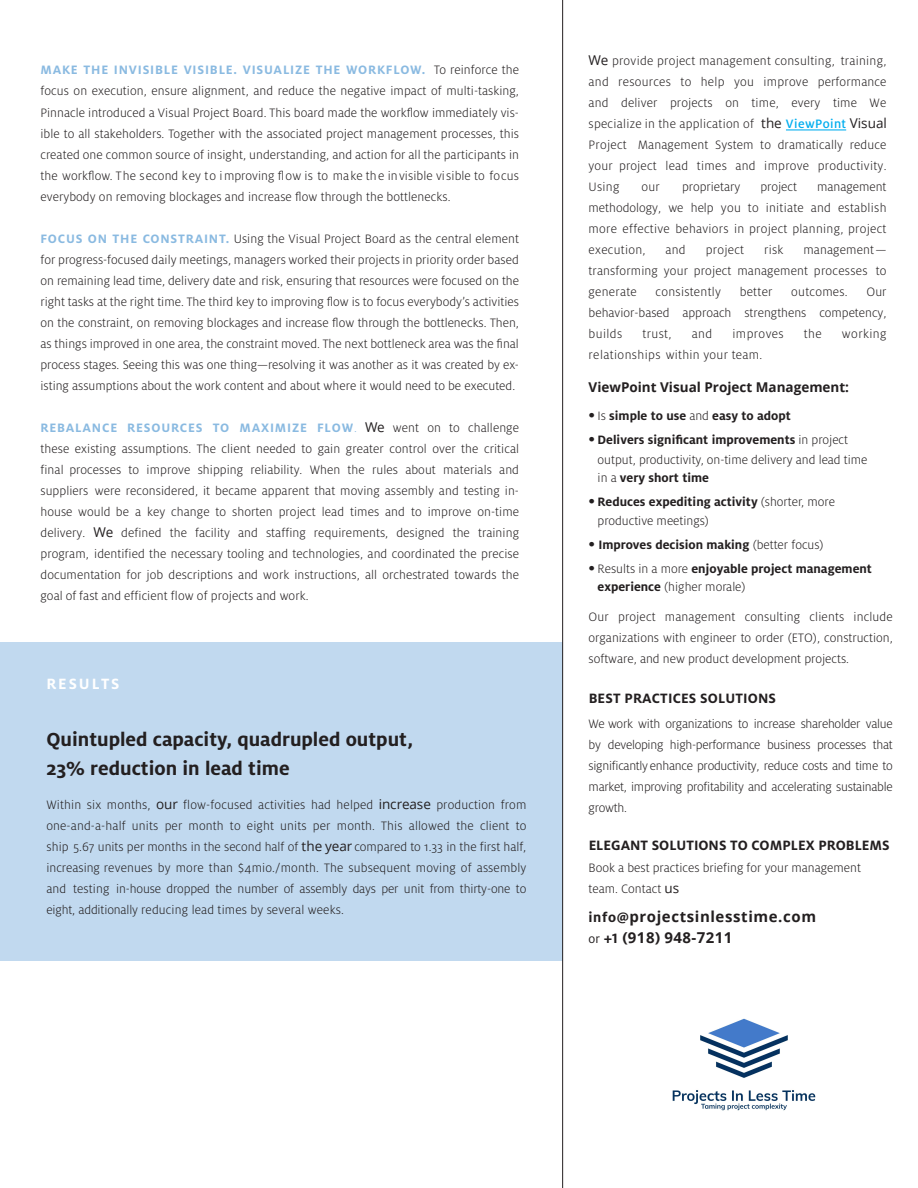
<style>
.page{position:relative;width:918px;height:1188px;background:#fff}
.page>*{position:absolute;margin:0;border:0;box-sizing:border-box;transform-origin:0 0}
.t1{font:700 21px/28.5px "Milo OT";color:#231f20}
.t2{font:700 16.5px "Milo OT";letter-spacing:.12em;color:#fff}
.t3{font:700 15px "Milo OT";color:#231f20}
.t4{font:700 15px/21px "Open Sans";letter-spacing:.04em;color:#231f20}
.t5{font:300 13.5px/21px "Milo OT";letter-spacing:.005em;color:#231f20;text-align:justify}
.t6{font:700 13.5px/18px "Milo OT";color:#231f20}
.t7{font:300 13.5px "Milo OT";letter-spacing:.03em;color:#231f20}
.t8{font:700 13.5px "Open Sans";color:#231f20}
.s1{font-weight:700;color:#8abae1}
.s2{color:#8abae1}
.s3{font-family:"Open Sans";font-weight:400}
.s4{font-weight:500;color:#00aeef}
.s5{font-size:27px}
.s6{font-weight:300}
.s7{font-weight:700;font-size:27px}
.s8{font-weight:700}
.s9{font-family:"Milo OT"}
.s10{font-family:"Milo OT";font-weight:400;font-size:13.5px}
</style>
<div class="page">
<div style="left:0;top:643px;width:562px;height:318px;background:#c1d9ef"></div>
<hr style="left:562px;top:0;width:1px;height:1188px;background:#231f20">
<hr style="left:786px;top:129px;width:60px;height:1px;background:#00aeef">
<img style="left:672px;top:1018px;width:144px;height:93px">
<p class="t5" style="left:40px;top:60px;width:480px"><span class="s1">MAKE THE INVISIBLE VISIBLE. VISUALIZE THE WORKFLOW.</span> To reinforce the focus on execution, ensure alignment, and reduce the negative impact of multi-tasking, Pinnacle introduced a Visual Project Board. This board made the workflow immediately vis&shy;ible to all stakeholders. Together with the associated project management processes, this created one common source of insight, understanding, and action for all the participants in the workflow. The second key to improving flow is to make the invisible visible to focus everybody on removing blockages and increase flow through the bottlenecks.</p>
<p class="t5" style="left:40px;top:228px;width:480px"><span class="s1">FOCUS ON THE CONSTRAINT.</span> Using the Visual Project Board as the central element for progress-focused daily meetings, managers worked their projects in priority order based on remaining lead time, delivery date and risk, ensuring that resources were focused on the right tasks at the right time. The third key to improving flow is to focus everybody’s activities on the constraint, on removing blockages and increase flow through the bottlenecks. Then, as things improved in one area, the constraint moved. The next bottleneck area was the final process stages. Seeing this was one thing—resolving it was another as it was created by ex&shy;isting assumptions about the work content and about where it would need to be executed.</p>
<p class="t5" style="left:40px;top:417px;width:480px"><span class="s1">REBALANCE RESOURCES TO MAXIMIZE FLOW</span><span class="s2">.</span> <span class="s3">We</span> went on to challenge these existing assumptions. The client needed to gain greater control over the critical final processes to improve shipping reliability. When the rules about materials and suppliers were reconsidered, it became apparent that moving assembly and testing in&shy;house would be a key change to shorten project lead times and to improve on-time delivery. <span class="s3">We</span> defined the facility and staffing requirements, designed the training program, identified the necessary tooling and technologies, and coordinated the precise documentation for job descriptions and work instructions, all orchestrated towards the goal of fast and efficient flow of projects and work.</p>
<p class="t2" style="left:46px;top:674px;width:75px">RESULTS</p>
<p class="t1" style="left:46px;top:726px;width:368px">Quintupled capacity, quadrupled output,<br>23% reduction in lead time</p>
<p class="t5" style="left:46px;top:795px;width:482px">Within six months, <span class="s3">our</span> flow-focused activities had helped <span class="s3">increase</span> production from one-and-a-half units per month to eight units per month. This allowed the client to ship 5.67 units per months in the second half of <span class="s3">the year</span> compared to 1.33 in the first half, increasing revenues by more than $4mio./month. The subsequent moving of assembly and testing in-house dropped the number of assembly days per unit from thirty-one to eight, additionally reducing lead times by several weeks.</p>
<p class="t5" style="left:589px;top:50px;width:300px"><span class="s3">We</span> provide project management consulting, training, and resources to help you improve performance and deliver projects on time, every time We specialize in the application of <span class="s3">the</span> <span class="s4">ViewPoint</span> <span class="s3">Visual </span>Project Management System to dramatically reduce your project lead times and improve productivity.<br>Using</p>
<p class="t5" style="left:641px;top:176px;width:20px">our</p>
<p class="t5" style="left:682px;top:176px;width:60px">proprietary</p>
<p class="t5" style="left:760px;top:176px;width:38px">project</p>
<p class="t5" style="left:589px;top:176px;width:299px;text-indent:229px">management methodology, we help you to initiate and establish more effective behaviors in project planning, project execution,</p>
<p class="t5" style="left:666px;top:239px;width:22px">and</p>
<p class="t5" style="left:706px;top:239px;width:40px">project</p>
<p class="t5" style="left:764px;top:239px;width:21px">risk</p>
<p class="t5" style="left:589px;top:239px;width:299px;text-indent:215px">management— transforming your project management processes to generate</p>
<p class="t5" style="left:656px;top:281px;width:67px">consistently</p>
<p class="t5" style="left:740px;top:281px;width:34px">better</p>
<p class="t5" style="left:791px;top:281px;width:58px">outcomes.</p>
<p class="t5" style="left:589px;top:281px;width:299px;text-indent:278px">Our behavior-based approach strengthens competency, builds</p>
<p class="t5" style="left:642px;top:323px;width:31px">trust,</p>
<p class="t5" style="left:692px;top:323px;width:22px">and</p>
<p class="t7" style="left:732px;top:326px;width:53px">improves</p>
<p class="t5" style="left:804px;top:323px;width:19px">the</p>
<p class="t7" style="left:842px;top:326px;width:46px">working</p>
<p class="t7" style="left:589px;top:347px;width:175px">relationships within your team.</p>
<p class="t8" style="left:589px;top:378px;width:262px">ViewPoint Visual Project Management:</p>
<p class="t6" style="left:589px;top:407px;width:204px"><span class="s5">·</span> <span class="s6">Is</span> simple to use <span class="s6">and</span> easy to adopt</p>
<p class="t5" style="left:598px;top:431px;width:272px;line-height:19.5px;text-indent:-9px"><span class="s7">·</span> <span class="s8">Delivers significant improvements</span> in project output, productivity, on-time delivery and lead time</p>
<p class="t6" style="left:598px;top:469px;width:113px"><span class="s6">in a</span> very short time</p>
<p class="t5" style="left:598px;top:492px;width:239px;line-height:19.5px;text-indent:-9px"><span class="s7">·</span> <span class="s8">Reduces expediting activity</span> (shorter, more productive meetings)</p>
<p class="t6" style="left:589px;top:536px;width:236px"><span class="s5">·</span> Improves decision making <span class="s6">(better focus)</span></p>
<p class="t6" style="left:598px;top:560px;width:276px;text-indent:-9px"><span class="s5">·</span> <span class="s6">Results in a more</span> enjoyable project management experience <span class="s6">(higher morale)</span></p>
<p class="t5" style="left:589px;top:607px;width:306px">Our project management consulting clients include organizations with engineer to order (ETO), construction, software, and new product development projects.</p>
<p class="t3" style="left:589px;top:690px;width:189px">BEST PRACTICES SOLUTIONS</p>
<p class="t5" style="left:589px;top:713px;width:306px">We work with organizations to increase shareholder value by developing high-performance business processes that significantly enhance productivity, reduce costs and time to market, improving profitability and accelerating sustainable growth.</p>
<p class="t3" style="left:589px;top:837px;width:303px">ELEGANT SOLUTIONS TO COMPLEX PROBLEMS</p>
<p class="t5" style="left:589px;top:857px;width:274px;line-height:21.5px">Book a best practices briefing for your management team. Contact <span class="s3">us</span></p>
<p class="t4" style="left:589px;top:906px;width:229px"><span class="s9">info@</span>projectsinlesstime.com <span class="s10">or</span> <span class="s9">+1 (</span>918<span class="s9">)</span> 948-7211</p>
</div>
